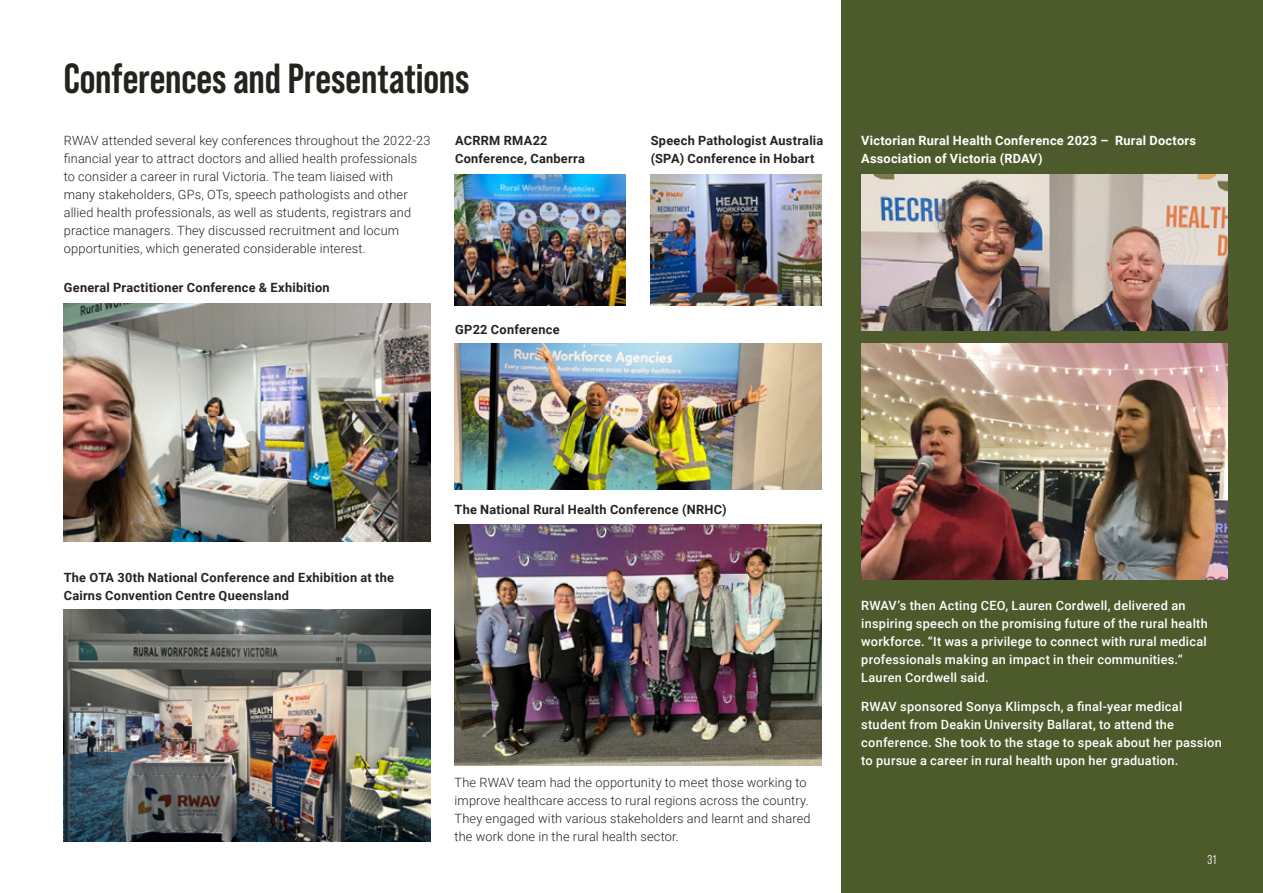
<style>
.page{position:relative;width:1263px;height:893px;background:#fff}
.page>*{position:absolute;margin:0;border:0;box-sizing:border-box;transform-origin:0 0}
.t1{font:700 42px "Bebas Neue Pro";color:#24231e}
.t2{font:300 12.75px/18px "Roboto";letter-spacing:.015em;color:#24231e}
.t3{font:500 12.75px/18px "Roboto";letter-spacing:.02em;color:#fff}
.t4{font:700 12.75px/18px "Roboto";letter-spacing:.02em;color:#24231e}
.t5{font:700 12.75px/18px "Roboto";letter-spacing:.02em;color:#fff}
.t6{font:12.75px "Bebas Neue Pro Middle";color:#fff}
</style>
<div class="page">
<div style="left:841px;top:0;width:422px;height:893px;background:#4d5a2c"></div>
<img style="left:64px;top:610px;width:366px;height:232px">
<img style="left:651px;top:175px;width:170px;height:131px">
<img style="left:454px;top:175px;width:172px;height:131px">
<img style="left:861px;top:343px;width:367px;height:236px">
<img style="left:454px;top:524px;width:367px;height:241px">
<img style="left:861px;top:175px;width:367px;height:155px">
<img style="left:64px;top:304px;width:366px;height:238px">
<img style="left:454px;top:343px;width:367px;height:147px">
<h1 class="t1" style="left:64px;top:54px;width:407px">Conferences and Presentations</h1>
<p class="t2" style="left:64px;top:131px;width:368px">RWAV attended several key conferences throughout the 2022-23 financial year to attract doctors and allied health professionals to consider a career in rural Victoria. The team liaised with<br>many stakeholders, GPs, OTs, speech pathologists and other allied health professionals, as well as students, registrars and practice managers. They discussed recruitment and locum opportunities, which generated considerable interest.</p>
<p class="t4" style="left:64px;top:278px;width:267px">General Practitioner Conference &amp; Exhibition</p>
<p class="t4" style="left:455px;top:131px;width:131px">ACRRM RMA22<br>Conference, Canberra</p>
<p class="t4" style="left:455px;top:320px;width:106px">GP22 Conference</p>
<p class="t4" style="left:651px;top:131px;width:174px">Speech Pathologist Australia (SPA) Conference in Hobart</p>
<p class="t5" style="left:861px;top:131px;width:336px">Victorian Rural Health Conference 2023 – Rural Doctors<br>Association of Victoria (RDAV)</p>
<p class="t4" style="left:64px;top:568px;width:332px">The OTA 30th National Conference and Exhibition at the<br>Cairns Convention Centre Queensland</p>
<p class="t4" style="left:454px;top:500px;width:274px">The National Rural Health Conference (NRHC)</p>
<p class="t2" style="left:454px;top:773px;width:358px">The RWAV team had the opportunity to meet those working to improve healthcare access to rural regions across the country.<br>They engaged with various stakeholders and learnt and shared the work done in the rural health sector.</p>
<p class="t3" style="left:861px;top:596px;width:348px">RWAV’s then Acting CEO, Lauren Cordwell, delivered an inspiring speech on the promising future of the rural health workforce. “It was a privilege to connect with rural medical professionals making an impact in their communities.“ Lauren Cordwell said.</p>
<p class="t3" style="left:861px;top:697px;width:362px">RWAV sponsored Sonya Klimpsch, a final-year medical student from Deakin University Ballarat, to attend the conference. She took to the stage to speak about her passion to pursue a career in rural health upon her graduation.</p>
<p class="t6" style="left:1208px;top:853px;width:10px">31</p>
</div>
